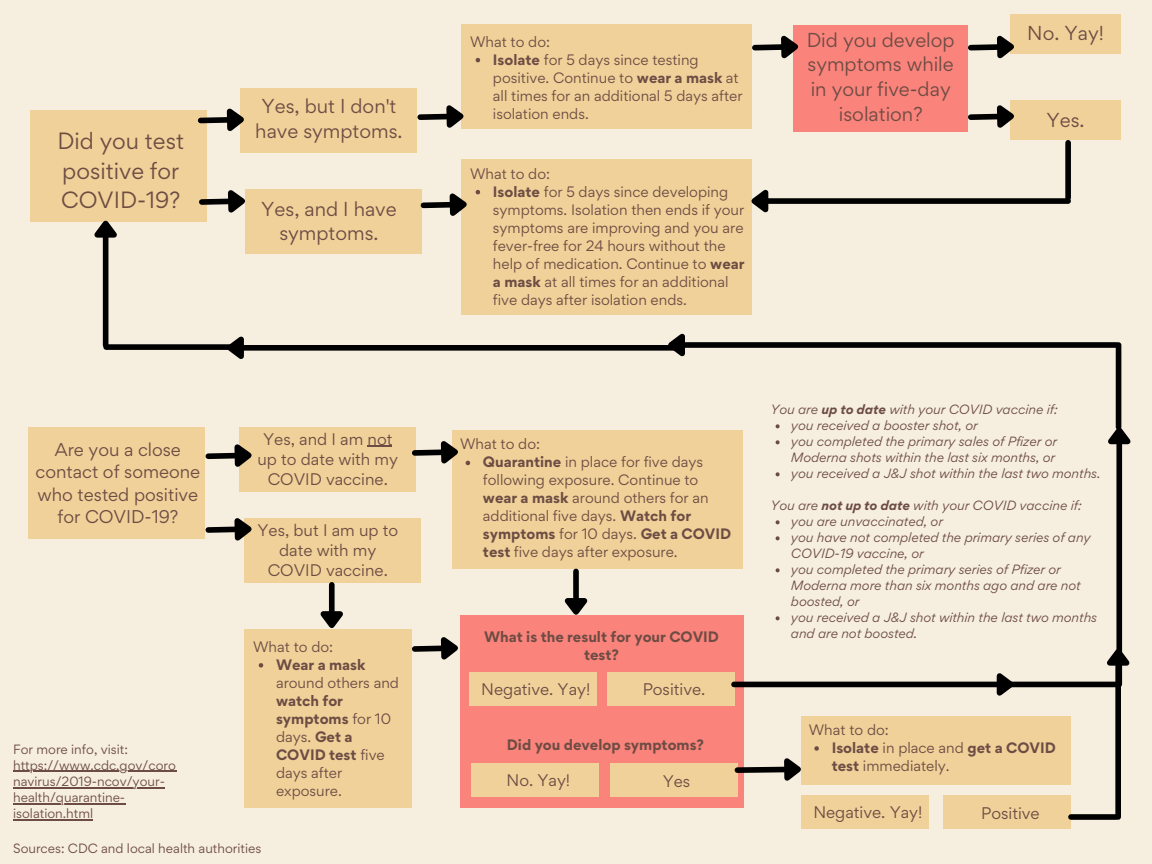
<style>
.page{position:relative;width:1152px;height:864px;background:#f6eedf}
.page>*{position:absolute;margin:0;border:0;box-sizing:border-box;transform-origin:0 0}
.t1{font:21px/29.2px "Gordita";color:#6d4c44}
.t2{font:18px/24.8px "Gordita";color:#6d4c44;text-align:center}
.t3{font:16.5px/22.5px "Gordita";color:#6d4c44;text-align:center}
.t4{font:15px/20.2px "Gordita";color:#6d4c44;text-align:center}
.t5{font:13.5px/18px "Gordita";color:#6d4c44}
.t6{font:700 13.5px/18px "Gordita";color:#6d4c44;text-align:center}
.t7{font:italic 12px/16px "Gordita";color:#6d4c44}
.t8{font:12px/16px "Gordita";color:#6d4c44}
.s1{font-weight:700}
</style>
<div class="page">
<div style="left:30px;top:110px;width:176px;height:111px;background:#efd199"></div>
<div style="left:241px;top:88px;width:176px;height:64px;background:#efd199"></div>
<div style="left:245px;top:189px;width:177px;height:64px;background:#efd199"></div>
<div style="left:462px;top:25px;width:290px;height:104px;background:#efd199"></div>
<svg style="left:476px;top:58px;width:4px;height:4px"></svg>
<div style="left:462px;top:159px;width:290px;height:156px;background:#efd199"></div>
<div style="left:793px;top:25px;width:175px;height:106px;background:#fa837b"></div>
<div style="left:1010px;top:14px;width:111px;height:39px;background:#efd199"></div>
<div style="left:1010px;top:100px;width:111px;height:40px;background:#efd199"></div>
<div style="left:29px;top:427px;width:176px;height:112px;background:#efd199"></div>
<div style="left:239px;top:427px;width:177px;height:64px;background:#efd199"></div>
<svg style="left:368px;top:446px;width:24px;height:1px"></svg>
<div style="left:244px;top:518px;width:176px;height:64px;background:#efd199"></div>
<div style="left:244px;top:629px;width:167px;height:178px;background:#efd199"></div>
<svg style="left:259px;top:663px;width:4px;height:5px"></svg>
<div style="left:453px;top:430px;width:290px;height:139px;background:#efd199"></div>
<div style="left:460px;top:615px;width:284px;height:193px;background:#fa837b"></div>
<div style="left:469px;top:672px;width:127px;height:34px;background:#efd199"></div>
<div style="left:608px;top:672px;width:127px;height:34px;background:#efd199"></div>
<div style="left:472px;top:763px;width:127px;height:34px;background:#efd199"></div>
<div style="left:610px;top:764px;width:127px;height:33px;background:#efd199"></div>
<div style="left:801px;top:716px;width:270px;height:68px;background:#efd199"></div>
<svg style="left:814px;top:746px;width:5px;height:5px"></svg>
<div style="left:801px;top:795px;width:128px;height:34px;background:#efd199"></div>
<div style="left:944px;top:796px;width:127px;height:33px;background:#efd199"></div>
<svg style="left:197px;top:103px;width:47px;height:37px"></svg>
<svg style="left:199px;top:185px;width:46px;height:36px"></svg>
<svg style="left:417px;top:100px;width:47px;height:29px"></svg>
<svg style="left:420px;top:188px;width:60px;height:37px"></svg>
<svg style="left:752px;top:35px;width:47px;height:24px"></svg>
<svg style="left:968px;top:35px;width:53px;height:24px"></svg>
<svg style="left:965px;top:105px;width:49px;height:27px"></svg>
<div style="left:768px;top:198px;width:300px;height:6px;background:#000"></div>
<svg style="left:751px;top:189px;width:22px;height:24px"></svg>
<div style="left:1065px;top:143px;width:6px;height:55px;background:#000"></div>
<svg style="left:205px;top:444px;width:47px;height:23px"></svg>
<svg style="left:205px;top:518px;width:47px;height:23px"></svg>
<svg style="left:412px;top:436px;width:58px;height:36px"></svg>
<div style="left:329px;top:585px;width:6px;height:26px;background:#000"></div>
<svg style="left:320px;top:606px;width:23px;height:22px"></svg>
<svg style="left:411px;top:632px;width:47px;height:36px"></svg>
<div style="left:573px;top:571px;width:6px;height:27px;background:#000"></div>
<svg style="left:564px;top:593px;width:24px;height:22px"></svg>
<svg style="left:732px;top:758px;width:76px;height:31px"></svg>
<div style="left:734px;top:682px;width:263px;height:5px;background:#000"></div>
<svg style="left:992px;top:673px;width:28px;height:23px"></svg>
<div style="left:1010px;top:682px;width:108px;height:5px;background:#000"></div>
<svg style="left:776px;top:424px;width:4px;height:4px"></svg>
<svg style="left:776px;top:440px;width:4px;height:4px"></svg>
<svg style="left:776px;top:472px;width:4px;height:4px"></svg>
<svg style="left:776px;top:520px;width:4px;height:4px"></svg>
<svg style="left:776px;top:536px;width:4px;height:4px"></svg>
<svg style="left:776px;top:568px;width:4px;height:4px"></svg>
<svg style="left:776px;top:616px;width:4px;height:4px"></svg>
<div style="left:1116px;top:444px;width:6px;height:240px;background:#000"></div>
<svg style="left:1108px;top:421px;width:23px;height:28px"></svg>
<div style="left:685px;top:342px;width:431px;height:6px;background:#000"></div>
<svg style="left:668px;top:333px;width:22px;height:24px"></svg>
<div style="left:1116px;top:345px;width:5px;height:82px;background:#000"></div>
<div style="left:244px;top:345px;width:431px;height:6px;background:#000"></div>
<svg style="left:228px;top:336px;width:21px;height:23px"></svg>
<div style="left:103px;top:238px;width:5px;height:107px;background:#000"></div>
<svg style="left:89px;top:220px;width:36px;height:23px"></svg>
<div style="left:106px;top:344px;width:131px;height:6px;background:#000"></div>
<hr style="left:13px;top:771px;width:163px;height:1px;background:#6d4c44">
<hr style="left:13px;top:787px;width:152px;height:1px;background:#6d4c44">
<hr style="left:13px;top:803px;width:112px;height:1px;background:#6d4c44">
<hr style="left:13px;top:819px;width:80px;height:1px;background:#6d4c44">
<div style="left:1071px;top:814px;width:45px;height:6px;background:#000"></div>
<div style="left:1115px;top:666px;width:6px;height:151px;background:#000"></div>
<svg style="left:1107px;top:642px;width:23px;height:29px"></svg>
<p class="t1" style="left:57px;top:126px;width:128px">Did you test positive for<br>COVID-19?</p>
<p class="t2" style="left:255px;top:94px;width:149px">Yes, but I don't have symptoms.</p>
<p class="t2" style="left:261px;top:196px;width:137px">Yes, and I have symptoms.</p>
<p class="t3" style="left:36px;top:438px;width:166px">Are you a close contact of someone who tested positive for COVID-19?</p>
<p class="t4" style="left:258px;top:428px;width:142px">Yes, and I am not up to date with my<br>COVID vaccine.</p>
<p class="t4" style="left:257px;top:519px;width:142px">Yes, but I am up to date with my<br>COVID vaccine.</p>
<p class="t8" style="left:13px;top:741px;width:116px">For more info, visit:</p>
<p class="t8" style="left:13px;top:757px;width:164px">https://www.cdc.gov/coro navirus/2019-ncov/your&shy;health/quarantine&shy;isolation.html</p>
<p class="t5" style="left:253px;top:637px;width:82px">What to do:</p>
<p class="t5" style="left:276px;top:655px;width:124px"><span class="s1">Wear a mask </span>around others and <span class="s1">watch for symptoms</span> for 10 days. <span class="s1">Get a<br>COVID test</span> five days after exposure.</p>
<p class="t8" style="left:13px;top:840px;width:250px">Sources: CDC and local health authorities</p>
<p class="t5" style="left:470px;top:32px;width:82px">What to do:</p>
<p class="t5" style="left:493px;top:50px;width:251px"><span class="s1">Isolate</span> for 5 days since testing positive. Continue to <span class="s1">wear a mask</span> at all times for an additional 5 days after isolation ends.</p>
<p class="t5" style="left:470px;top:164px;width:82px">What to do:</p>
<p class="t5" style="left:493px;top:182px;width:253px"><span class="s1">Isolate</span> for 5 days since developing symptoms. Isolation then ends if your symptoms are improving and you are fever-free for 24 hours without the help of medication. Continue to <span class="s1">wear a mask</span> at all times for an additional five days after isolation ends.</p>
<p class="t2" style="left:807px;top:27px;width:149px">Did you develop symptoms while in your five-day isolation?</p>
<p class="t2" style="left:1027px;top:21px;width:78px">No. Yay!</p>
<p class="t2" style="left:1047px;top:108px;width:40px">Yes.</p>
<p class="t5" style="left:460px;top:435px;width:82px">What to do:</p>
<p class="t5" style="left:483px;top:453px;width:250px"><span class="s1">Quarantine</span> in place for five days following exposure. Continue to <span class="s1">wear a mask</span> around others for an additional five days. <span class="s1">Watch for symptoms</span> for 10 days. <span class="s1">Get a COVID test</span> five days after exposure.</p>
<p class="t6" style="left:484px;top:627px;width:236px">What is the result for your COVID test?</p>
<p class="t4" style="left:481px;top:679px;width:111px">Negative. Yay!</p>
<p class="t4" style="left:643px;top:679px;width:64px">Positive.</p>
<p class="t6" style="left:507px;top:736px;width:199px">Did you develop symptoms?</p>
<p class="t4" style="left:507px;top:770px;width:65px">No. Yay!</p>
<p class="t4" style="left:663px;top:771px;width:29px">Yes</p>
<p class="t7" style="left:771px;top:402px;width:289px">You are <span class="s1">up to date</span> with your COVID vaccine if:</p>
<p class="t7" style="left:791px;top:418px;width:188px">you received a booster shot, or</p>
<p class="t7" style="left:791px;top:434px;width:268px">you completed the primary sales of Pfizer or<br>Moderna shots within the last six months, or</p>
<p class="t7" style="left:791px;top:466px;width:311px">you received a J&amp;J shot within the last two months.</p>
<p class="t7" style="left:791px;top:514px;width:153px">you are unvaccinated, or</p>
<p class="t7" style="left:791px;top:530px;width:301px">you have not completed the primary series of any<br>COVID-19 vaccine, or</p>
<p class="t7" style="left:791px;top:562px;width:291px">you completed the primary series of Pfizer or<br>Moderna more than six months ago and are not boosted, or</p>
<p class="t7" style="left:791px;top:610px;width:308px">you received a J&amp;J shot within the last two months and are not boosted.</p>
<p class="t7" style="left:771px;top:498px;width:313px">You are <span class="s1">not up to date</span> with your COVID vaccine if:</p>
<p class="t5" style="left:809px;top:721px;width:82px">What to do:</p>
<p class="t5" style="left:832px;top:739px;width:226px"><span class="s1">Isolate</span> in place and <span class="s1">get a COVID test</span> immediately.</p>
<p class="t4" style="left:813px;top:802px;width:111px">Negative. Yay!</p>
<p class="t4" style="left:981px;top:802px;width:60px">Positive</p>
</div>
